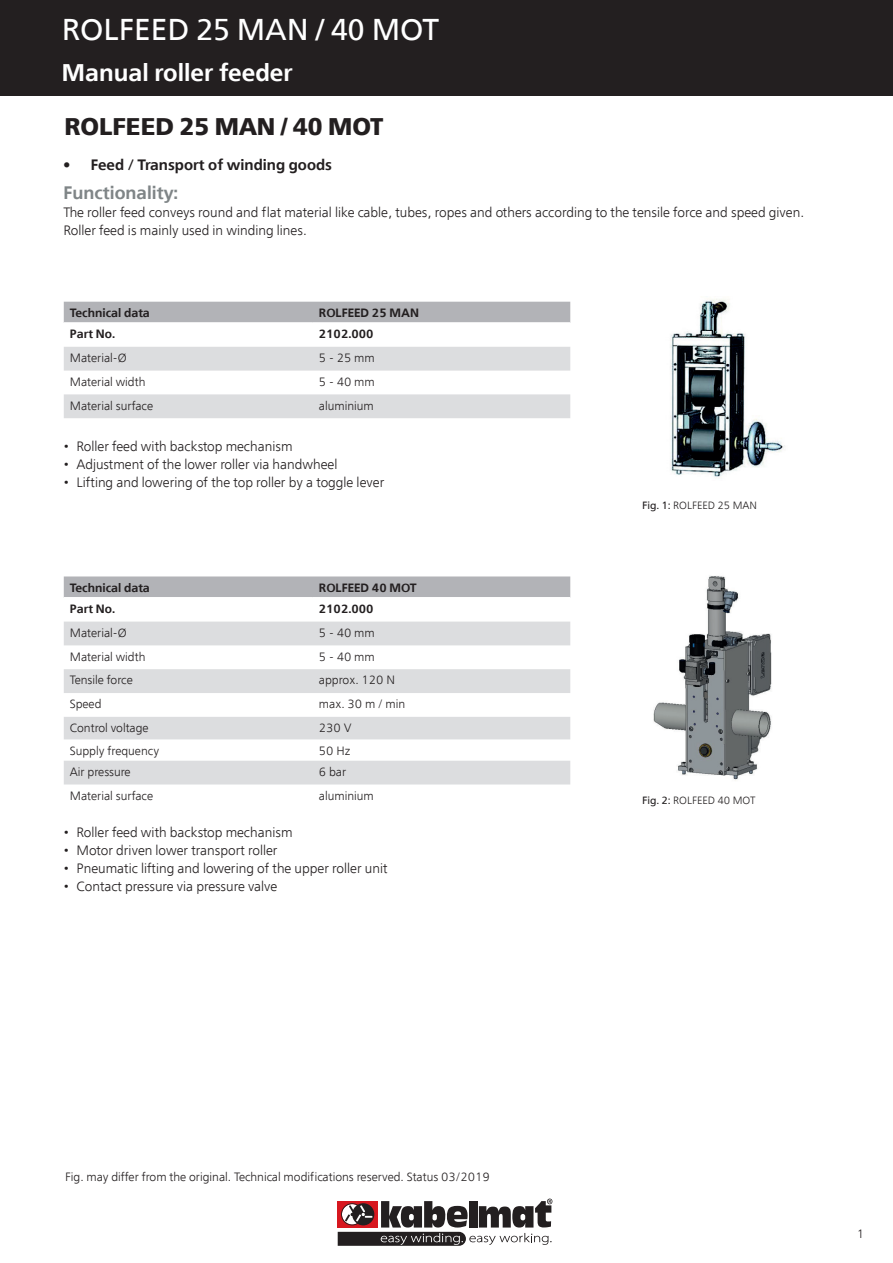
<style>
.page{position:relative;width:893px;height:1263px;background:#fff}
.page>*{position:absolute;margin:0;border:0;box-sizing:border-box;transform-origin:0 0}
.t1{font:30px "Free Set";color:#fff}
.t2{font:600 24px "Free Set";color:#fff}
.t3{font:700 24px "Free Set";color:#231f20}
.t4{font:600 18px "Free Set";color:#7f8587}
.t5{font:600 15px "Free Set";color:#231f20}
.t6{font:300 13.5px/18px "Free Set";color:#231f20}
.t7{font:300 12px "Free Set";color:#231f20}
.t8{font:600 12px "Free Set";color:#231f20}
.t9{font:300 10.5px "Free Set";color:#231f20}
.s1{font-weight:400}
</style>
<div class="page">
<div style="left:0;top:0;width:893px;height:96px;background:#231f20"></div>
<svg style="left:338px;top:1198px;width:214px;height:48px"></svg>
<img style="left:670px;top:299px;width:115px;height:179px">
<img style="left:653px;top:576px;width:119px;height:205px">
<svg style="left:64px;top:302px;width:506px;height:116px"></svg>
<hr style="left:64px;top:322px;width:249px;height:2px;background:#fff">
<hr style="left:313px;top:322px;width:257px;height:2px;background:#fff">
<div style="left:64px;top:576px;width:506px;height:21px;background:#b2b3b7"></div>
<svg style="left:64px;top:622px;width:506px;height:162px;fill:#dcdddf"></svg>
<h1 class="t1" style="left:62px;top:10px;width:379px">ROLFEED 25 MAN / 40 MOT</h1>
<h2 class="t2" style="left:62px;top:57px;width:233px">Manual roller feeder</h2>
<h2 class="t3" style="left:65px;top:111px;width:320px">ROLFEED 25 MAN / 40 MOT</h2>
<p class="t5" style="left:64px;top:155px;width:270px">• Feed / Transport of winding goods</p>
<h3 class="t4" style="left:64px;top:181px;width:116px">Functionality:</h3>
<p class="t6" style="left:64px;top:203px;width:742px">The roller feed conveys round and flat material like cable, tubes, ropes and others according to the tensile force and speed given.<br>Roller feed is mainly used in winding lines.</p>
<p class="t8" style="left:70px;top:305px;width:82px">Technical data</p>
<p class="t8" style="left:319px;top:305px;width:102px">ROLFEED 25 MAN</p>
<p class="t8" style="left:70px;top:326px;width:47px">Part No.</p>
<p class="t8" style="left:319px;top:326px;width:56px">2102.000</p>
<p class="t7" style="left:70px;top:350px;width:58px">Material-Ø</p>
<p class="t7" style="left:319px;top:350px;width:57px">5 - 25 mm</p>
<p class="t7" style="left:70px;top:374px;width:77px">Material width</p>
<p class="t7" style="left:319px;top:374px;width:57px">5 - 40 mm</p>
<p class="t7" style="left:70px;top:398px;width:85px">Material surface</p>
<p class="t7" style="left:319px;top:398px;width:56px">aluminium</p>
<p class="t6" style="left:64px;top:437px;width:230px">• Roller feed with backstop mechanism</p>
<p class="t6" style="left:64px;top:455px;width:275px">• Adjustment of the lower roller via handwheel</p>
<p class="t6" style="left:64px;top:473px;width:322px">• Lifting and lowering of the top roller by a toggle lever</p>
<p class="t8" style="left:70px;top:580px;width:82px">Technical data</p>
<p class="t8" style="left:319px;top:580px;width:99px">ROLFEED 40 MOT</p>
<p class="t8" style="left:70px;top:601px;width:47px">Part No.</p>
<p class="t8" style="left:319px;top:601px;width:56px">2102.000</p>
<p class="t7" style="left:70px;top:625px;width:58px">Material-Ø</p>
<p class="t7" style="left:319px;top:625px;width:57px">5 - 40 mm</p>
<p class="t7" style="left:70px;top:649px;width:77px">Material width</p>
<p class="t7" style="left:319px;top:649px;width:57px">5 - 40 mm</p>
<p class="t7" style="left:70px;top:673px;width:65px">Tensile force</p>
<p class="t7" style="left:319px;top:673px;width:78px">approx. 120 N</p>
<p class="t7" style="left:70px;top:697px;width:33px">Speed</p>
<p class="t7" style="left:319px;top:697px;width:88px">max. 30 m / min</p>
<p class="t7" style="left:70px;top:720px;width:80px">Control voltage</p>
<p class="t7" style="left:319px;top:720px;width:34px">230 V</p>
<p class="t7" style="left:70px;top:743px;width:91px">Supply frequency</p>
<p class="t7" style="left:319px;top:743px;width:33px">50 Hz</p>
<p class="t7" style="left:70px;top:764px;width:62px">Air pressure</p>
<p class="t7" style="left:319px;top:764px;width:29px">6 bar</p>
<p class="t7" style="left:70px;top:788px;width:85px">Material surface</p>
<p class="t7" style="left:319px;top:788px;width:56px">aluminium</p>
<p class="t6" style="left:64px;top:824px;width:230px">• Roller feed with backstop mechanism</p>
<p class="t6" style="left:64px;top:842px;width:215px">• Motor driven lower transport roller</p>
<p class="t6" style="left:64px;top:860px;width:325px">• Pneumatic lifting and lowering of the upper roller unit</p>
<p class="t6" style="left:64px;top:878px;width:215px">• Contact pressure via pressure valve</p>
<p class="t9" style="left:642px;top:499px;width:117px"><span class="s1">Fig. 1:</span> ROLFEED 25 MAN</p>
<p class="t9" style="left:642px;top:793px;width:115px"><span class="s1">Fig. 2:</span> ROLFEED 40 MOT</p>
<p class="t7" style="left:65px;top:1169px;width:426px">Fig. may differ from the original. Technical modifications reserved. Status 03/2019</p>
<p class="t7" style="left:857px;top:1227px;width:9px">1</p>
</div>
